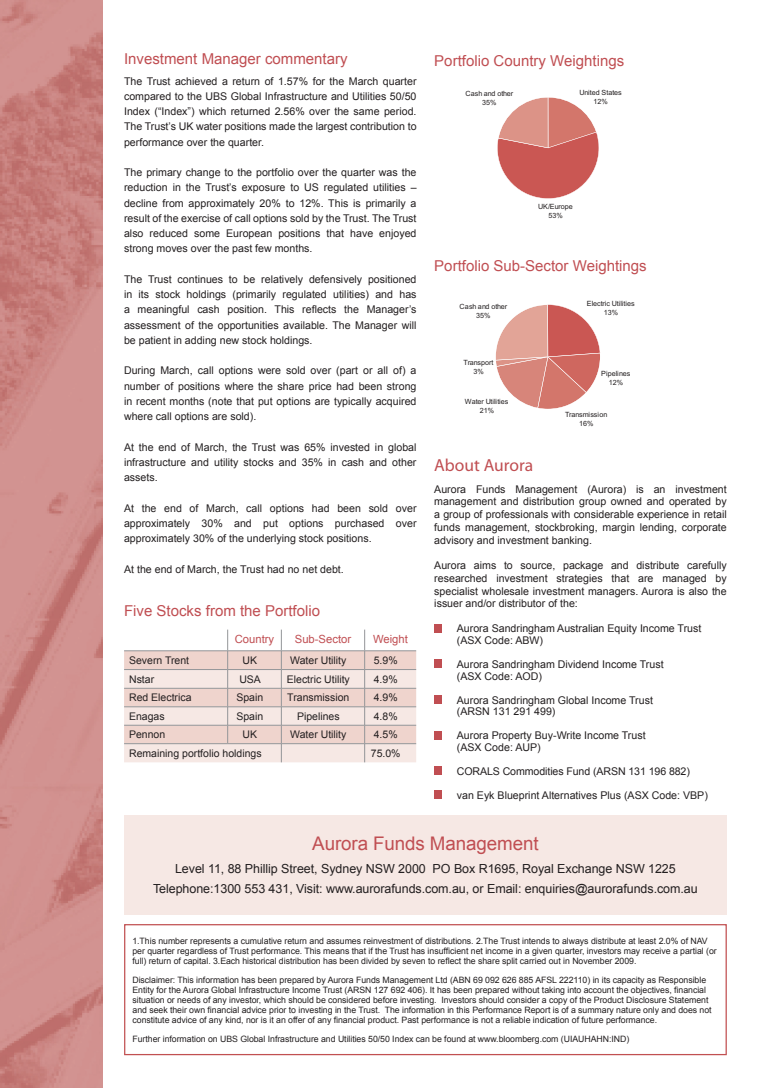
<style>
.page{position:relative;width:780px;height:1088px;background:#fff}
.page>*{position:absolute;margin:0;border:0;box-sizing:border-box;transform-origin:0 0}
.t1{font:18.75px "Arial";letter-spacing:-.005em;color:#c04e52}
.t2{font:17.5px "Myriad";color:#c04e52}
.t3{font:15px "Arial";color:#c04e52}
.t4{font:12.5px/20px "Arial";letter-spacing:-.005em;color:#231f20;text-align:center}
.t5{font:11.25px "Arial";color:#c04e52}
.t6{font:10.62px/15.2px "Arial";color:#231f20;text-align:justify}
.t7{font:10.5px "Arial";color:#231f20}
.t8{font:8.75px/10px "Arial";letter-spacing:-.005em;color:#231f20}
.t9{font:7.12px/9px "Arial";color:#231f20;text-align:center}
</style>
<div class="page">
<svg style="left:124px;top:629px;width:292px;height:133px"></svg>
<hr style="left:124px;top:650px;width:104px;height:1px;background:#939598">
<hr style="left:228px;top:650px;width:53px;height:1px;background:#939598">
<hr style="left:281px;top:650px;width:83px;height:1px;background:#939598">
<hr style="left:364px;top:650px;width:52px;height:1px;background:#939598">
<hr style="left:124px;top:669px;width:104px;height:1px;background:#939598">
<hr style="left:228px;top:669px;width:53px;height:1px;background:#939598">
<hr style="left:281px;top:669px;width:83px;height:1px;background:#939598">
<hr style="left:364px;top:669px;width:52px;height:1px;background:#939598">
<hr style="left:124px;top:688px;width:104px;height:1px;background:#939598">
<hr style="left:228px;top:688px;width:53px;height:1px;background:#939598">
<hr style="left:281px;top:688px;width:83px;height:1px;background:#939598">
<hr style="left:364px;top:688px;width:52px;height:1px;background:#939598">
<hr style="left:124px;top:706px;width:104px;height:1px;background:#939598">
<hr style="left:228px;top:706px;width:53px;height:1px;background:#939598">
<hr style="left:281px;top:706px;width:83px;height:1px;background:#939598">
<hr style="left:364px;top:706px;width:52px;height:1px;background:#939598">
<hr style="left:124px;top:725px;width:104px;height:1px;background:#939598">
<hr style="left:228px;top:725px;width:53px;height:1px;background:#939598">
<hr style="left:281px;top:725px;width:83px;height:1px;background:#939598">
<hr style="left:364px;top:725px;width:52px;height:1px;background:#939598">
<hr style="left:124px;top:743px;width:104px;height:1px;background:#939598">
<hr style="left:228px;top:743px;width:53px;height:1px;background:#939598">
<hr style="left:281px;top:743px;width:83px;height:1px;background:#939598">
<hr style="left:364px;top:743px;width:52px;height:1px;background:#939598">
<div style="left:434px;top:624px;width:8px;height:8px;background:#c04e52"></div>
<div style="left:434px;top:660px;width:8px;height:8px;background:#c04e52"></div>
<div style="left:434px;top:695px;width:8px;height:8px;background:#c04e52"></div>
<div style="left:434px;top:731px;width:8px;height:8px;background:#c04e52"></div>
<div style="left:434px;top:766px;width:8px;height:9px;background:#c04e52"></div>
<div style="left:434px;top:790px;width:8px;height:8px;background:#c04e52"></div>
<div style="left:124px;top:815px;width:602px;height:99px;background:#f6e8e4"></div>
<div style="left:124px;top:924px;width:602px;height:131px;border:1px solid #c15051"></div>
<img style="left:0;top:0;width:103px;height:1088px">
<svg style="left:497px;top:97px;width:102px;height:102px"></svg>
<svg style="left:495px;top:304px;width:105px;height:105px"></svg>
<h3 class="t3" style="left:124px;top:49px;width:225px">Investment Manager commentary</h3>
<p class="t6" style="left:124px;top:73px;width:294px">The Trust achieved a return of 1.57% for the March quarter compared to the UBS Global Infrastructure and Utilities 50/50<br>Index (“Index”) which returned 2.56% over the same period.<br>The Trust’s UK water positions made the largest contribution to performance over the quarter.</p>
<p class="t6" style="left:124px;top:165px;width:294px">The primary change to the portfolio over the quarter was the reduction in the Trust’s exposure to US regulated utilities – decline from approximately 20% to 12%. This is primarily a result of the exercise of call options sold by the Trust. The Trust also reduced some European positions that have enjoyed strong moves over the past few months.</p>
<p class="t6" style="left:124px;top:272px;width:294px">The Trust continues to be relatively defensively positioned in its stock holdings (primarily regulated utilities) and has a meaningful cash position. This reflects the Manager’s assessment of the opportunities available. The Manager will be patient in adding new stock holdings.</p>
<p class="t6" style="left:124px;top:363px;width:294px">During March, call options were sold over (part or all of) a number of positions where the share price had been strong in recent months (note that put options are typically acquired where call options are sold).</p>
<p class="t6" style="left:124px;top:439px;width:294px">At the end of March, the Trust was 65% invested in global infrastructure and utility stocks and 35% in cash and other assets.</p>
<p class="t6" style="left:124px;top:500px;width:294px">At the end of March, call options had been sold over approximately 30% and put options purchased over approximately 30% of the underlying stock positions.</p>
<p class="t6" style="left:124px;top:561px;width:221px">At the end of March, the Trust had no net debt.</p>
<h3 class="t3" style="left:124px;top:601px;width:197px">Five Stocks from the Portfolio</h3>
<p class="t5" style="left:235px;top:631px;width:41px">Country</p>
<p class="t5" style="left:295px;top:631px;width:58px">Sub-Sector</p>
<p class="t5" style="left:373px;top:631px;width:36px">Weight</p>
<p class="t7" style="left:129px;top:653px;width:62px">Severn Trent</p>
<p class="t7" style="left:242px;top:653px;width:16px">UK</p>
<p class="t7" style="left:290px;top:653px;width:58px">Water Utility</p>
<p class="t7" style="left:374px;top:653px;width:25px">5.9%</p>
<p class="t7" style="left:129px;top:672px;width:27px">Nstar</p>
<p class="t7" style="left:239px;top:672px;width:23px">USA</p>
<p class="t7" style="left:287px;top:672px;width:64px">Electric Utility</p>
<p class="t7" style="left:374px;top:672px;width:25px">4.9%</p>
<p class="t7" style="left:129px;top:691px;width:64px">Red Electrica</p>
<p class="t7" style="left:236px;top:691px;width:28px">Spain</p>
<p class="t7" style="left:287px;top:691px;width:64px">Transmission</p>
<p class="t7" style="left:374px;top:691px;width:25px">4.9%</p>
<p class="t7" style="left:129px;top:709px;width:37px">Enagas</p>
<p class="t7" style="left:236px;top:709px;width:28px">Spain</p>
<p class="t7" style="left:297px;top:709px;width:44px">Pipelines</p>
<p class="t7" style="left:374px;top:709px;width:25px">4.8%</p>
<p class="t7" style="left:129px;top:728px;width:38px">Pennon</p>
<p class="t7" style="left:242px;top:728px;width:16px">UK</p>
<p class="t7" style="left:290px;top:728px;width:58px">Water Utility</p>
<p class="t7" style="left:374px;top:728px;width:25px">4.5%</p>
<p class="t7" style="left:129px;top:746px;width:134px">Remaining portfolio holdings</p>
<p class="t7" style="left:371px;top:746px;width:31px">75.0%</p>
<h3 class="t3" style="left:434px;top:51px;width:191px">Portfolio Country Weightings</h3>
<p class="t9" style="left:579px;top:88px;width:44px">United States<br>12%</p>
<p class="t9" style="left:465px;top:89px;width:49px">Cash and other<br>35%</p>
<p class="t9" style="left:538px;top:202px;width:36px">UK/Europe<br>53%</p>
<h3 class="t3" style="left:434px;top:256px;width:214px">Portfolio Sub-Sector Weightings</h3>
<p class="t9" style="left:586px;top:299px;width:50px">Electric Utilities<br>13%</p>
<p class="t9" style="left:459px;top:302px;width:49px">Cash and other<br>35%</p>
<p class="t9" style="left:463px;top:358px;width:31px">Transport<br>3%</p>
<p class="t9" style="left:601px;top:369px;width:31px">Pipelines<br>12%</p>
<p class="t9" style="left:565px;top:410px;width:44px">Transmission<br>16%</p>
<p class="t9" style="left:465px;top:397px;width:45px">Water Utilities<br>21%</p>
<h2 class="t2" style="left:434px;top:456px;width:100px">About Aurora</h2>
<p class="t6" style="left:434px;top:482px;width:294px;line-height:12.8px">Aurora Funds Management (Aurora) is an investment management and distribution group owned and operated by a group of professionals with considerable experience in retail funds management, stockbroking, margin lending, corporate advisory and investment banking.</p>
<p class="t6" style="left:434px;top:559px;width:294px;line-height:12.8px">Aurora aims to source, package and distribute carefully researched investment strategies that are managed by specialist wholesale investment managers. Aurora is also the issuer and/or distributor of the:</p>
<p class="t6" style="left:457px;top:623px;width:246px;line-height:11.9px">Aurora Sandringham Australian Equity Income Trust (ASX Code: ABW)</p>
<p class="t6" style="left:457px;top:658px;width:208px;line-height:11.9px">Aurora Sandringham Dividend Income Trust (ASX Code: AOD)</p>
<p class="t6" style="left:457px;top:694px;width:198px;line-height:11.9px">Aurora Sandringham Global Income Trust (ARSN 131 291 499)</p>
<p class="t6" style="left:457px;top:730px;width:190px;line-height:11.9px">Aurora Property Buy-Write Income Trust (ASX Code: AUP)</p>
<p class="t6" style="left:457px;top:763px;width:235px">CORALS Commodities Fund (ARSN 131 196 882)</p>
<p class="t6" style="left:457px;top:787px;width:252px">van Eyk Blueprint Alternatives Plus (ASX Code: VBP)</p>
<h1 class="t1" style="left:312px;top:831px;width:228px">Aurora Funds Management</h1>
<p class="t4" style="left:153px;top:859px;width:546px">Level 11, 88 Phillip Street, Sydney NSW 2000 PO Box R1695, Royal Exchange NSW 1225<br>Telephone:1300 553 431, Visit: www.aurorafunds.com.au, or Email: enquiries@aurorafunds.com.au</p>
<p class="t8" style="left:132px;top:936px;width:585px">1.This number represents a cumulative return and assumes reinvestment of distributions. 2.The Trust intends to always distribute at least 2.0% of NAV per quarter regardless of Trust performance. This means that if the Trust has insufficient net income in a given quarter, investors may receive a partial (or full) return of capital. 3.Each historical distribution has been divided by seven to reflect the share split carried out in November 2009.</p>
<p class="t8" style="left:132px;top:975px;width:580px">Disclaimer: This information has been prepared by Aurora Funds Management Ltd (ABN 69 092 626 885 AFSL 222110) in its capacity as Responsible Entity for the Aurora Global Infrastructure Income Trust (ARSN 127 692 406). It has been prepared without taking into account the objectives, financial situation or needs of any investor, which should be considered before investing. Investors should consider a copy of the Product Disclosure Statement and seek their own financial advice prior to investing in the Trust. The information in this Performance Report is of a summary nature only and does not constitute advice of any kind, nor is it an offer of any financial product. Past performance is not a reliable indication of future performance.</p>
<p class="t8" style="left:132px;top:1034px;width:498px">Further information on UBS Global Infrastructure and Utilities 50/50 Index can be found at www.bloomberg.com (UIAUHAHN:IND)</p>
</div>
